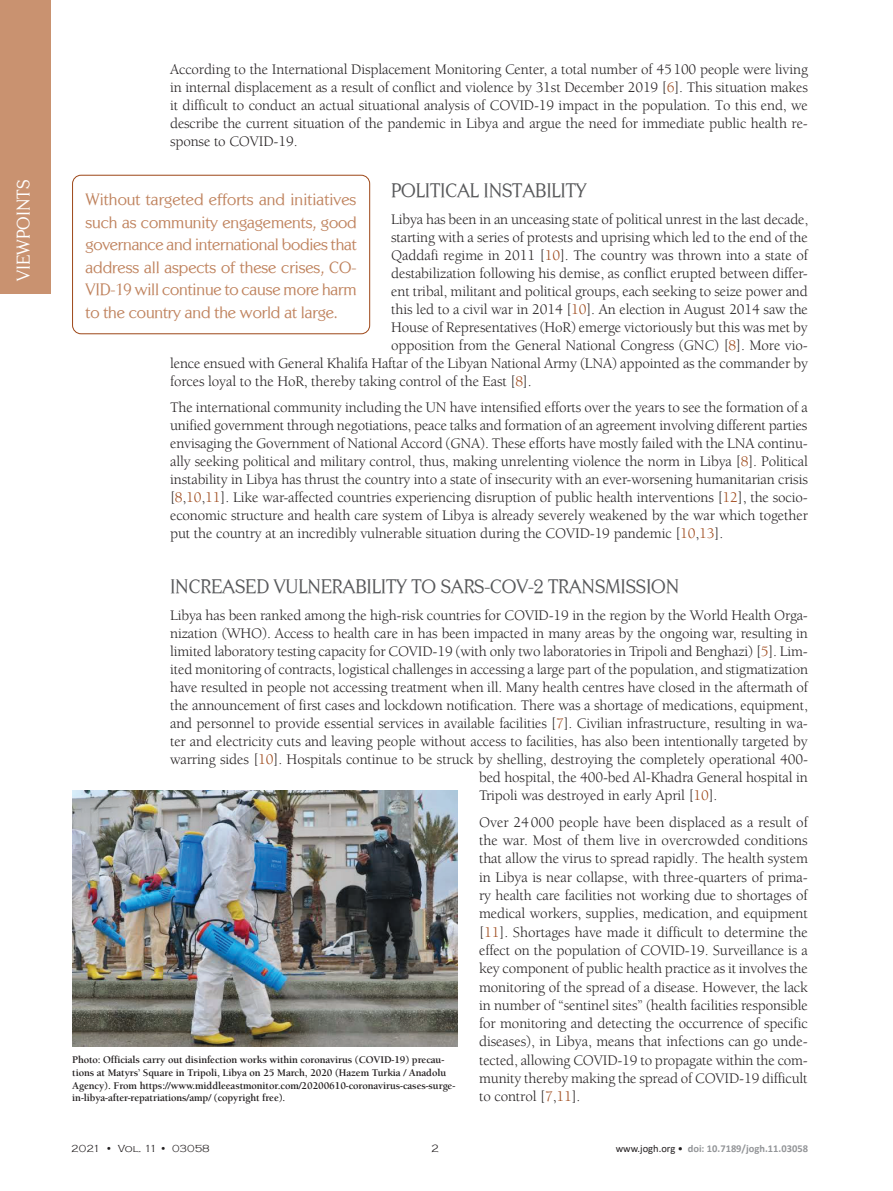
<style>
.page{position:relative;width:893px;height:1191px;background:#fff}
.page>*{position:absolute;margin:0;border:0;box-sizing:border-box;transform-origin:0 0}
.Podnaslovi_VIEW{font:19.5px "Centabel";letter-spacing:-.01em;color:#57585a}
.t1{font:18px "Centabel";color:#fff}
.LEAD_Viewpoints{font:16.5px/22.5px "Centabel";letter-spacing:-.01em;color:#bf825d;text-align:justify}
.Tekst_Osnovni{font:15px/18.3px "Berkeley Std";letter-spacing:-.01em;color:#231f20;text-align:justify}
.t2{font:300 10.95px "Copperplate Gothic";color:#231f20}
.potpisi_slike_Photo{font:700 10.5px/12.6px "Berkeley Std";letter-spacing:-.01em;color:#231f20}
.t3{font:700 10.5px "Calibri";color:#939598}
.t4{font:300 10.5px "Copperplate Gothic";color:#231f20}
.s1{color:#9d4718}
.s2{font-weight:400;color:#231f20}
</style>
<div class="page">
<div style="left:0;top:0;width:51px;height:293px;background:#c99270"></div>
<div style="left:72px;top:175px;width:298px;height:159px;border:1px solid #9d4718;border-radius:9px"></div>
<img style="left:72px;top:790px;width:386px;height:256px">
<p class="t1" style="left:13px;top:281px;width:103px;rotate:-90deg">VIEWPOINTS</p>
<p class="Tekst_Osnovni" style="left:170px;top:61px;width:639px">According to the International Displacement Monitoring Center, a total number of 45100 people were living in internal displacement as a result of conflict and violence by 31st December 2019 [<span class="s1">6</span>]. This situation makes it difficult to conduct an actual situational analysis of COVID-19 impact in the population. To this end, we describe the current situation of the pandemic in Libya and argue the need for immediate public health re&shy;sponse to COVID-19.</p>
<p class="Podnaslovi_VIEW" style="left:391px;top:179px;width:197px">POLITICAL INSTABILITY</p>
<p class="Tekst_Osnovni" style="left:391px;top:210px;width:419px">Libya has been in an unceasing state of political unrest in the last decade,</p>
<p class="Tekst_Osnovni" style="left:391px;top:228px;width:418px">starting with a series of protests and uprising which led to the end of the</p>
<p class="Tekst_Osnovni" style="left:391px;top:246px;width:418px">Qaddafi regime in 2011 [<span class="s1">10</span>]. The country was thrown into a state of</p>
<p class="Tekst_Osnovni" style="left:391px;top:264px;width:418px">destabilization following his demise, as conflict erupted between differ-</p>
<p class="Tekst_Osnovni" style="left:391px;top:282px;width:418px">ent tribal, militant and political groups, each seeking to seize power and</p>
<p class="Tekst_Osnovni" style="left:391px;top:300px;width:418px">this led to a civil war in 2014 [<span class="s1">10</span>]. An election in August 2014 saw the</p>
<p class="Tekst_Osnovni" style="left:391px;top:318px;width:418px">House of Representatives (HoR) emerge victoriously but this was met by</p>
<p class="Tekst_Osnovni" style="left:391px;top:336px;width:418px">opposition from the General National Congress (GNC) [<span class="s1">8</span>]. More vio-</p>
<p class="Tekst_Osnovni" style="left:170px;top:354px;width:639px">lence ensued with General Khalifa Haftar of the Libyan National Army (LNA) appointed as the commander by</p>
<p class="Tekst_Osnovni" style="left:170px;top:372px;width:363px">forces loyal to the HoR, thereby taking control of the East [<span class="s1">8</span>].</p>
<p class="Tekst_Osnovni" style="left:170px;top:399px;width:639px">The international community including the UN have intensified efforts over the years to see the formation of a unified government through negotiations, peace talks and formation of an agreement involving different parties envisaging the Government of National Accord (GNA). These efforts have mostly failed with the LNA continu&shy;ally seeking political and military control, thus, making unrelenting violence the norm in Libya [<span class="s1">8</span>]. Political instability in Libya has thrust the country into a state of insecurity with an ever-worsening humanitarian crisis [<span class="s1">8</span>,<span class="s1">10</span>,<span class="s1">11</span>]. Like war-affected countries experiencing disruption of public health interventions [<span class="s1">12</span>], the socio&shy;economic structure and health care system of Libya is already severely weakened by the war which together put the country at an incredibly vulnerable situation during the COVID-19 pandemic [<span class="s1">10</span>,<span class="s1">13</span>].</p>
<p class="Podnaslovi_VIEW" style="left:170px;top:575px;width:511px">INCREASED VULNERABILITY TO SARS-COV-2 TRANSMISSION</p>
<p class="Tekst_Osnovni" style="left:170px;top:606px;width:639px">Libya has been ranked among the high-risk countries for COVID-19 in the region by the World Health Orga-</p>
<p class="Tekst_Osnovni" style="left:170px;top:624px;width:639px">nization (WHO). Access to health care in has been impacted in many areas by the ongoing war, resulting in</p>
<p class="Tekst_Osnovni" style="left:170px;top:642px;width:639px">limited laboratory testing capacity for COVID-19 (with only two laboratories in Tripoli and Benghazi) [<span class="s1">5</span>]. Lim-</p>
<p class="Tekst_Osnovni" style="left:170px;top:660px;width:639px">ited monitoring of contracts, logistical challenges in accessing a large part of the population, and stigmatization</p>
<p class="Tekst_Osnovni" style="left:170px;top:678px;width:639px">have resulted in people not accessing treatment when ill. Many health centres have closed in the aftermath of</p>
<p class="Tekst_Osnovni" style="left:170px;top:696px;width:639px">the announcement of first cases and lockdown notification. There was a shortage of medications, equipment,</p>
<p class="Tekst_Osnovni" style="left:170px;top:714px;width:639px">and personnel to provide essential services in available facilities [<span class="s1">7</span>]. Civilian infrastructure, resulting in wa-</p>
<p class="Tekst_Osnovni" style="left:170px;top:732px;width:639px">ter and electricity cuts and leaving people without access to facilities, has also been intentionally targeted by</p>
<p class="Tekst_Osnovni" style="left:170px;top:750px;width:639px">warring sides [<span class="s1">10</span>]. Hospitals continue to be struck by shelling, destroying the completely operational 400-</p>
<p class="Tekst_Osnovni" style="left:479px;top:768px;width:330px">bed hospital, the 400-bed Al-Khadra General hospital in</p>
<p class="Tekst_Osnovni" style="left:479px;top:786px;width:240px">Tripoli was destroyed in early April [<span class="s1">10</span>].</p>
<p class="Tekst_Osnovni" style="left:479px;top:813px;width:330px">Over 24000 people have been displaced as a result of the war. Most of them live in overcrowded conditions that allow the virus to spread rapidly. The health system in Libya is near collapse, with three-quarters of prima&shy;ry health care facilities not working due to shortages of medical workers, supplies, medication, and equipment [<span class="s1">11</span>]. Shortages have made it difficult to determine the effect on the population of COVID-19. Surveillance is a key component of public health practice as it involves the monitoring of the spread of a disease. However, the lack in number of “sentinel sites” (health facilities responsible for monitoring and detecting the occurrence of specific diseases), in Libya, means that infections can go unde&shy;tected, allowing COVID-19 to propagate within the com&shy;munity thereby making the spread of COVID-19 difficult to control [<span class="s1">7</span>,<span class="s1">11</span>].</p>
<p class="LEAD_Viewpoints" style="left:86px;top:188px;width:273px">Without targeted efforts and initiatives such as community engagements, good governance and international bodies that address all aspects of these crises, CO-VID-19 will continue to cause more harm to the country and the world at large.</p>
<p class="potpisi_slike_Photo" style="left:72px;top:1053px;width:384px">Photo: Officials carry out disinfection works within coronavirus (COVID-19) precau&shy;tions at Matyrs’ Square in Tripoli, Libya on 25 March, 2020 (Hazem Turkia / Anadolu Agency). From https://www.middleeastmonitor.com/20200610-coronavirus-cases-surge&shy;in-libya-after-repatriations/amp/ (copyright free).</p>
<p class="t4" style="left:71px;top:1142px;width:140px">2021 • Vol. 11 • 03058</p>
<p class="t2" style="left:431px;top:1142px;width:9px">2</p>
<p class="t3" style="left:616px;top:1141px;width:194px"><span class="s2">www.jogh.org •</span> doi: 10.7189/jogh.11.03058</p>
</div>
